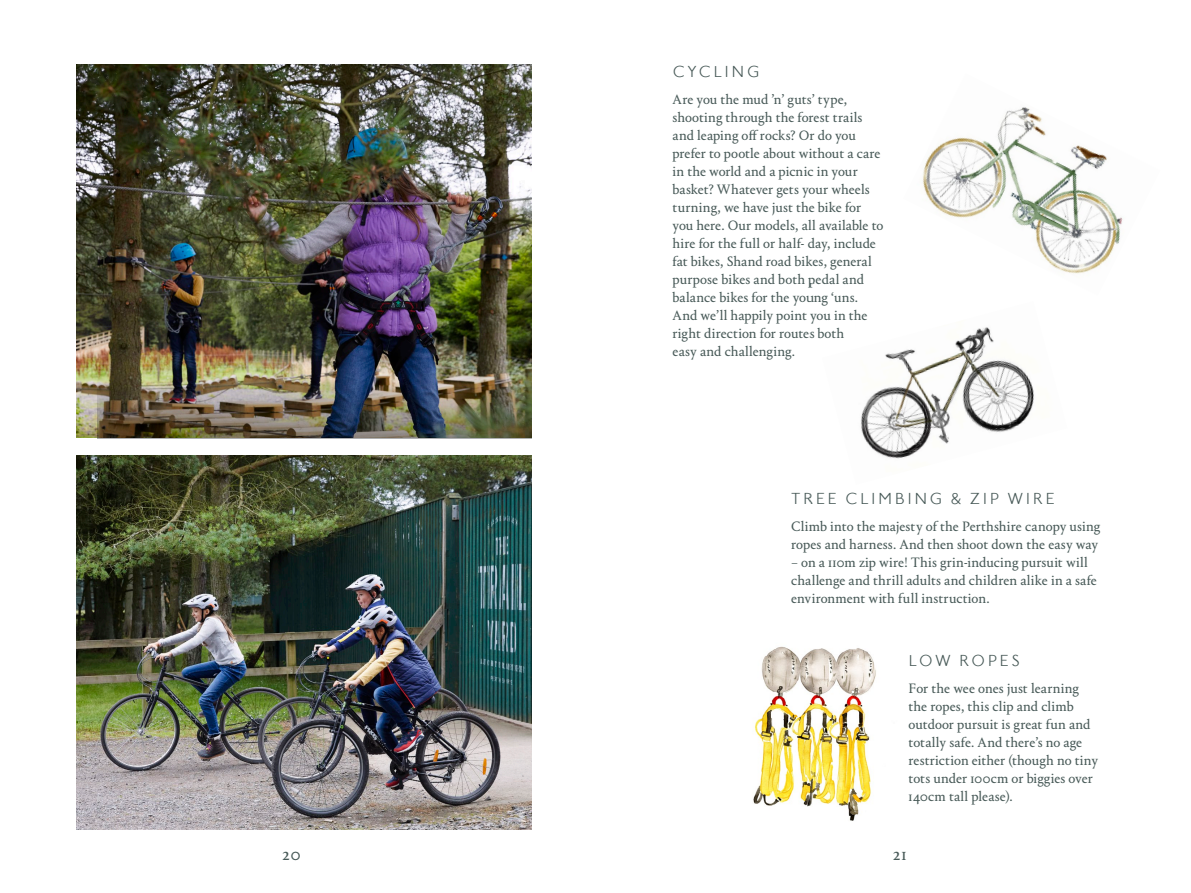
<style>
.page{position:relative;width:1191px;height:893px;background:#fff}
.page>*{position:absolute;margin:0;border:0;box-sizing:border-box;transform-origin:0 0}
.t1{font:18px "Portrait Text";color:#475957}
.t2{font:300 16.5px "Johnston ITC";letter-spacing:.175em;color:#475957}
.t3{font:14.25px/18px "Portrait Text";color:#475957}
</style>
<div class="page">
<img style="left:922px;top:107px;width:201px;height:167px">
<img style="left:753px;top:646px;width:123px;height:175px">
<img style="left:861px;top:327px;width:173px;height:132px">
<img style="left:77px;top:455px;width:454px;height:375px">
<img style="left:77px;top:64px;width:454px;height:373px">
<img style="left:98px;top:379px;width:433px;height:60px">
<p class="t2" style="left:672px;top:61px;width:88px">CYCLING</p>
<p class="t3" style="left:672px;top:89px;width:212px">Are you the mud ’n’ guts’ type, shooting through the forest trails and leaping off rocks? Or do you prefer to pootle about without a care in the world and a picnic in your basket? Whatever gets your wheels turning, we have just the bike for you here. Our models, all available to hire for the full or half- day, include fat bikes, Shand road bikes, general purpose bikes and both pedal and balance bikes for the young ‘uns.<br>And we’ll happily point you in the right direction for routes both<br>easy and challenging.</p>
<p class="t2" style="left:791px;top:489px;width:265px">TREE CLIMBING &amp; ZIP WIRE</p>
<p class="t3" style="left:791px;top:517px;width:311px">Climb into the majesty of the Perthshire canopy using ropes and harness. And then shoot down the easy way</p>
<p class="t3" style="left:791px;top:553px;width:307px">– on a 110m zip wire! This grin-inducing pursuit will challenge and thrill adults and children alike in a safe environment with full instruction.</p>
<p class="t2" style="left:908px;top:651px;width:113px">LOW ROPES</p>
<p class="t3" style="left:908px;top:679px;width:191px">For the wee ones just learning the ropes, this clip and climb outdoor pursuit is great fun and totally safe. And there’s no age restriction either (though no tiny tots under 100cm or biggies over<br>140cm tall please).</p>
<p class="t1" style="left:282px;top:841px;width:20px">20</p>
<p class="t1" style="left:892px;top:841px;width:15px">21</p>
</div>
